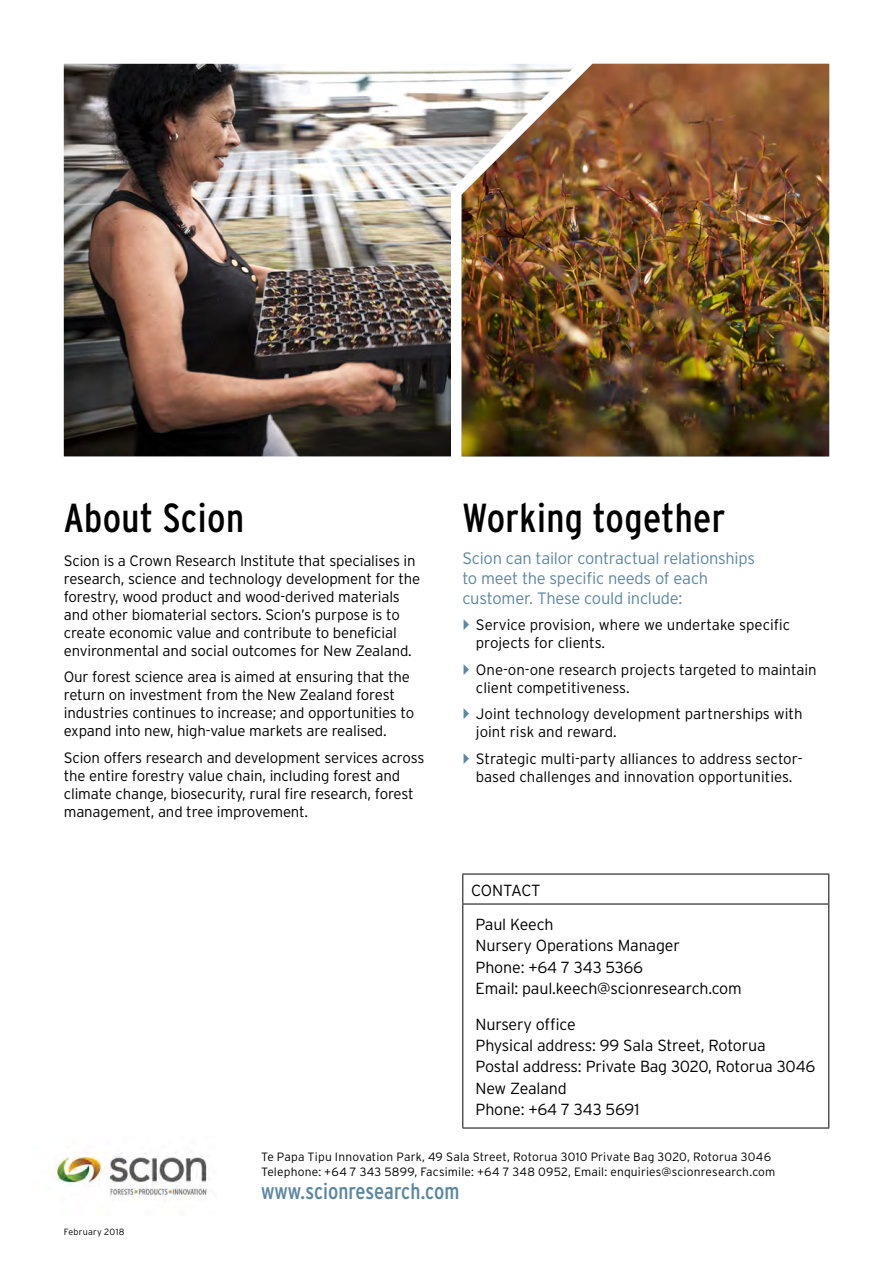
<style>
.page{position:relative;width:893px;height:1263px;background:#fff}
.page>*{position:absolute;margin:0;border:0;box-sizing:border-box;transform-origin:0 0}
.t1{font:condensed 40.5px "Interstate";letter-spacing:.01em;color:#000}
.t2{font:condensed 22.5px "Interstate";color:#5d87a1}
.t3{font:300 16.5px/19.8px "Interstate";letter-spacing:-.015em;color:#5d87a1}
.t4{font:300 16.05px/21.5px "Interstate";letter-spacing:-.01em;color:#000}
.t5{font:300 15px/18px "Interstate";letter-spacing:-.01em;color:#000}
.t6{font:300 12px/15px "Interstate";letter-spacing:.015em;color:#000}
.t7{font:300 9px "Interstate";letter-spacing:.025em;color:#000}
</style>
<div class="page">
<hr style="left:462px;top:874px;width:367px;height:1px;background:#000">
<hr style="left:462px;top:874px;width:1px;height:30px;background:#000">
<hr style="left:828px;top:874px;width:1px;height:30px;background:#000">
<hr style="left:462px;top:904px;width:367px;height:1px;background:#000">
<hr style="left:462px;top:904px;width:1px;height:224px;background:#000">
<hr style="left:828px;top:904px;width:1px;height:224px;background:#000">
<hr style="left:462px;top:1128px;width:367px;height:1px;background:#000">
<img style="left:64px;top:64px;width:398px;height:392px">
<img style="left:462px;top:64px;width:367px;height:392px">
<img style="left:56px;top:1152px;width:151px;height:49px">
<h1 class="t1" style="left:64px;top:495px;width:182px">About Scion</h1>
<p class="t5" style="left:64px;top:551px;width:358px">Scion is a Crown Research Institute that specialises in research, science and technology development for the forestry, wood product and wood-derived materials and other biomaterial sectors. Scion’s purpose is to create economic value and contribute to beneficial environmental and social outcomes for New Zealand.</p>
<p class="t5" style="left:64px;top:668px;width:352px">Our forest science area is aimed at ensuring that the return on investment from the New Zealand forest industries continues to increase; and opportunities to expand into new, high-value markets are realised.</p>
<p class="t5" style="left:64px;top:748px;width:362px">Scion offers research and development services across the entire forestry value chain, including forest and climate change, biosecurity, rural fire research, forest management, and tree improvement.</p>
<h1 class="t1" style="left:462px;top:495px;width:265px">Working together</h1>
<p class="t3" style="left:462px;top:548px;width:294px">Scion can tailor contractual relationships to meet the specific needs of each customer. These could include:</p>
<p class="t5" style="left:476px;top:616px;width:316px">Service provision, where we undertake specific projects for clients.</p>
<p class="t5" style="left:476px;top:660px;width:342px">One-on-one research projects targeted to maintain client competitiveness.</p>
<p class="t5" style="left:476px;top:705px;width:328px">Joint technology development partnerships with joint risk and reward.</p>
<p class="t5" style="left:476px;top:749px;width:328px">Strategic multi-party alliances to address sector&shy;based challenges and innovation opportunities.</p>
<p class="t4" style="left:471px;top:873px;width:84px;line-height:34.2px">CONTACT<br>Paul Keech</p>
<p class="t4" style="left:476px;top:935px;width:268px">Nursery Operations Manager<br>Phone: +64 7 343 5366<br>Email: paul.keech@scionresearch.com</p>
<p class="t4" style="left:476px;top:1013px;width:341px">Nursery office<br>Physical address: 99 Sala Street, Rotorua<br>Postal address: Private Bag 3020, Rotorua 3046<br>New Zealand<br>Phone: +64 7 343 5691</p>
<p class="t6" style="left:261px;top:1149px;width:516px">Te Papa Tipu Innovation Park, 49 Sala Street, Rotorua 3010 Private Bag 3020, Rotorua 3046<br>Telephone: +64 7 343 5899, Facsimile: +64 7 348 0952, Email: enquiries@scionresearch.com</p>
<p class="t7" style="left:64px;top:1226px;width:62px">February 2018</p>
<h2 class="t2" style="left:261px;top:1178px;width:200px">www.scionresearch.com</h2>
</div>
